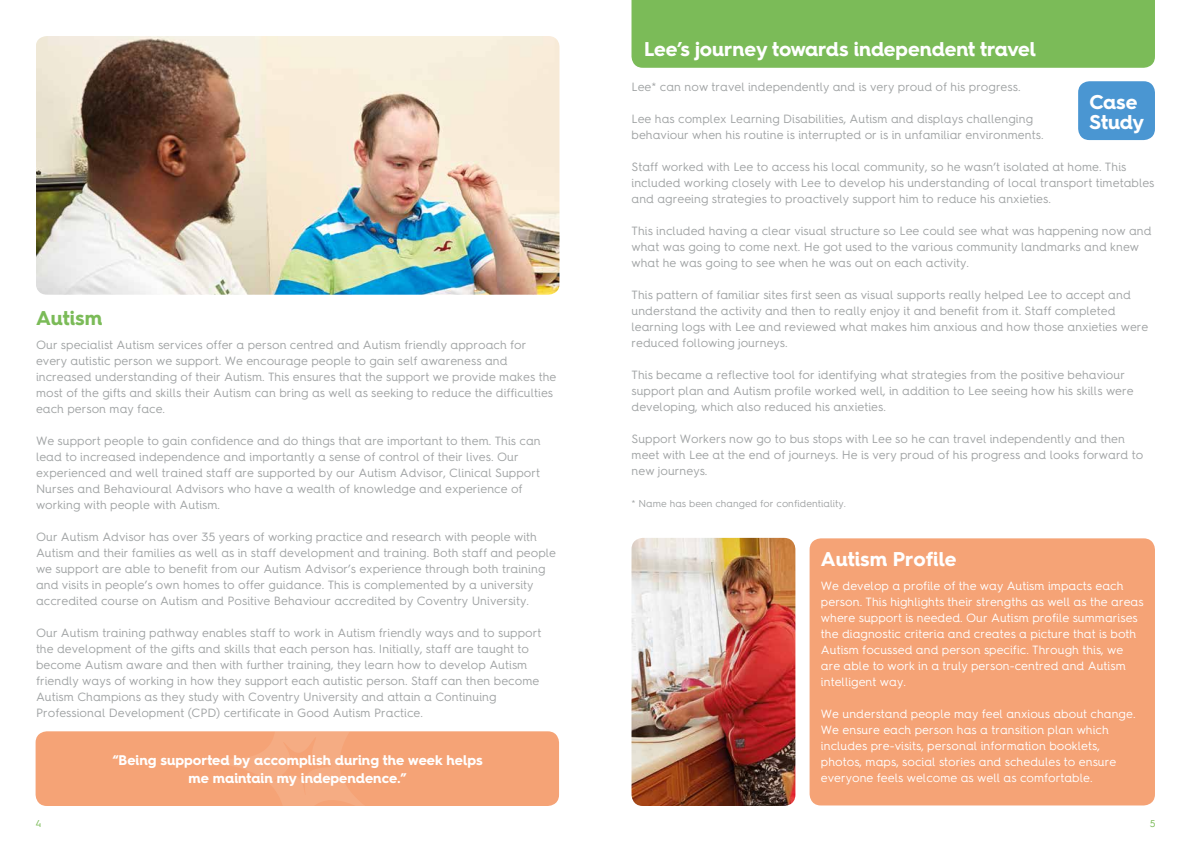
<style>
.page{position:relative;width:1191px;height:842px;background:#fff}
.page>*{position:absolute;margin:0;border:0;box-sizing:border-box;transform-origin:0 0}
.t1{font:700 20px/20px "Hurme Geometric Sans 4";color:#fff}
.t2{font:700 20px "Hurme Geometric Sans 4";color:#7bbb58}
.t3{font:700 14px/18px "Hurme Geometric Sans 4";color:#fff;text-align:center}
.t4{font:12px/16px "Hurme Geometric Sans 4";color:#a0a3a4}
.t5{font:12px/16px "Hurme Geometric Sans 4";color:#fff}
.t6{font:10px "Hurme Geometric Sans 4";color:#a0a3a4}
.t7{font:10px "Hurme Geometric Sans 4";color:#7bbb58}
</style>
<div class="page">
<div style="left:809px;top:538px;width:346px;height:267px;background:#f5a376;border-radius:11px"></div>
<div style="left:631px;top:0;width:524px;height:68px;background:#7bbb58"></div>
<div style="left:1078px;top:81px;width:77px;height:59px;background:#4a96d2;border-radius:11px"></div>
<div style="left:36px;top:731px;width:523px;height:75px;background:#f5a376;border-radius:11px"></div>
<svg style="left:208px;top:731px;width:179px;height:75px"></svg>
<img style="left:36px;top:36px;width:523px;height:259px">
<img style="left:631px;top:538px;width:164px;height:268px">
<h1 class="t2" style="left:36px;top:304px;width:68px">Autism</h1>
<p class="t4" style="left:36px;top:336px;width:522px">Our specialist Autism services offer a person centred and Autism friendly approach for every autistic person we support. We encourage people to gain self awareness and increased understanding of their Autism. This ensures that the support we provide makes the most of the gifts and skills their Autism can bring as well as seeking to reduce the difficulties each person may face.</p>
<p class="t4" style="left:36px;top:432px;width:506px">We support people to gain confidence and do things that are important to them. This can lead to increased independence and importantly a sense of control of their lives. Our experienced and well trained staff are supported by our Autism Advisor, Clinical Support Nurses and Behavioural Advisors who have a wealth of knowledge and experience of working with people with Autism.</p>
<p class="t4" style="left:36px;top:528px;width:521px">Our Autism Advisor has over 35 years of working practice and research with people with Autism and their families as well as in staff development and training. Both staff and people we support are able to benefit from our Autism Advisor’s experience through both training and visits in people’s own homes to offer guidance. This is complemented by a university accredited course on Autism and Positive Behaviour accredited by Coventry University.</p>
<p class="t4" style="left:36px;top:624px;width:507px">Our Autism training pathway enables staff to work in Autism friendly ways and to support the development of the gifts and skills that each person has. Initially, staff are taught to become Autism aware and then with further training, they learn how to develop Autism friendly ways of working in how they support each autistic person. Staff can then become Autism Champions as they study with Coventry University and attain a Continuing Professional Development (CPD) certificate in Good Autism Practice.</p>
<p class="t3" style="left:112px;top:751px;width:372px">“Being supported by accomplish during the week helps me maintain my independence.”</p>
<h1 class="t1" style="left:644px;top:39px;width:393px">Lee’s journey towards independent travel</h1>
<p class="t4" style="left:631px;top:78px;width:390px">Lee* can now travel independently and is very proud of his progress.</p>
<p class="t4" style="left:631px;top:110px;width:413px">Lee has complex Learning Disabilities, Autism and displays challenging behaviour when his routine is interrupted or is in unfamiliar environments.</p>
<p class="t4" style="left:631px;top:158px;width:524px">Staff worked with Lee to access his local community, so he wasn’t isolated at home. This included working closely with Lee to develop his understanding of local transport timetables and agreeing strategies to proactively support him to reduce his anxieties.</p>
<p class="t4" style="left:631px;top:222px;width:521px">This included having a clear visual structure so Lee could see what was happening now and what was going to come next. He got used to the various community landmarks and knew what he was going to see when he was out on each activity.</p>
<p class="t4" style="left:631px;top:286px;width:518px">This pattern of familiar sites first seen as visual supports really helped Lee to accept and understand the activity and then to really enjoy it and benefit from it. Staff completed learning logs with Lee and reviewed what makes him anxious and how those anxieties were reduced following journeys.</p>
<p class="t4" style="left:631px;top:366px;width:503px">This became a reflective tool for identifying what strategies from the positive behaviour support plan and Autism profile worked well, in addition to Lee seeing how his skills were developing, which also reduced his anxieties.</p>
<p class="t4" style="left:631px;top:430px;width:513px">Support Workers now go to bus stops with Lee so he can travel independently and then meet with Lee at the end of journeys. He is very proud of his progress and looks forward to new journeys.</p>
<p class="t6" style="left:631px;top:496px;width:216px">* Name has been changed for confidentiality.</p>
<h1 class="t1" style="left:1089px;top:91px;width:56px">Case<br>Study</h1>
<h1 class="t1" style="left:821px;top:548px;width:137px">Autism Profile</h1>
<p class="t5" style="left:821px;top:577px;width:324px">We develop a profile of the way Autism impacts each person. This highlights their strengths as well as the areas where support is needed. Our Autism profile summarises the diagnostic criteria and creates a picture that is both Autism focussed and person specific. Through this, we are able to work in a truly person-centred and Autism intelligent way.</p>
<p class="t5" style="left:821px;top:705px;width:316px">We understand people may feel anxious about change.<br>We ensure each person has a transition plan which includes pre-visits, personal information booklets, photos, maps, social stories and schedules to ensure everyone feels welcome as well as comfortable.</p>
<p class="t7" style="left:35px;top:816px;width:7px">4</p>
<p class="t7" style="left:1149px;top:816px;width:7px">5</p>
</div>
